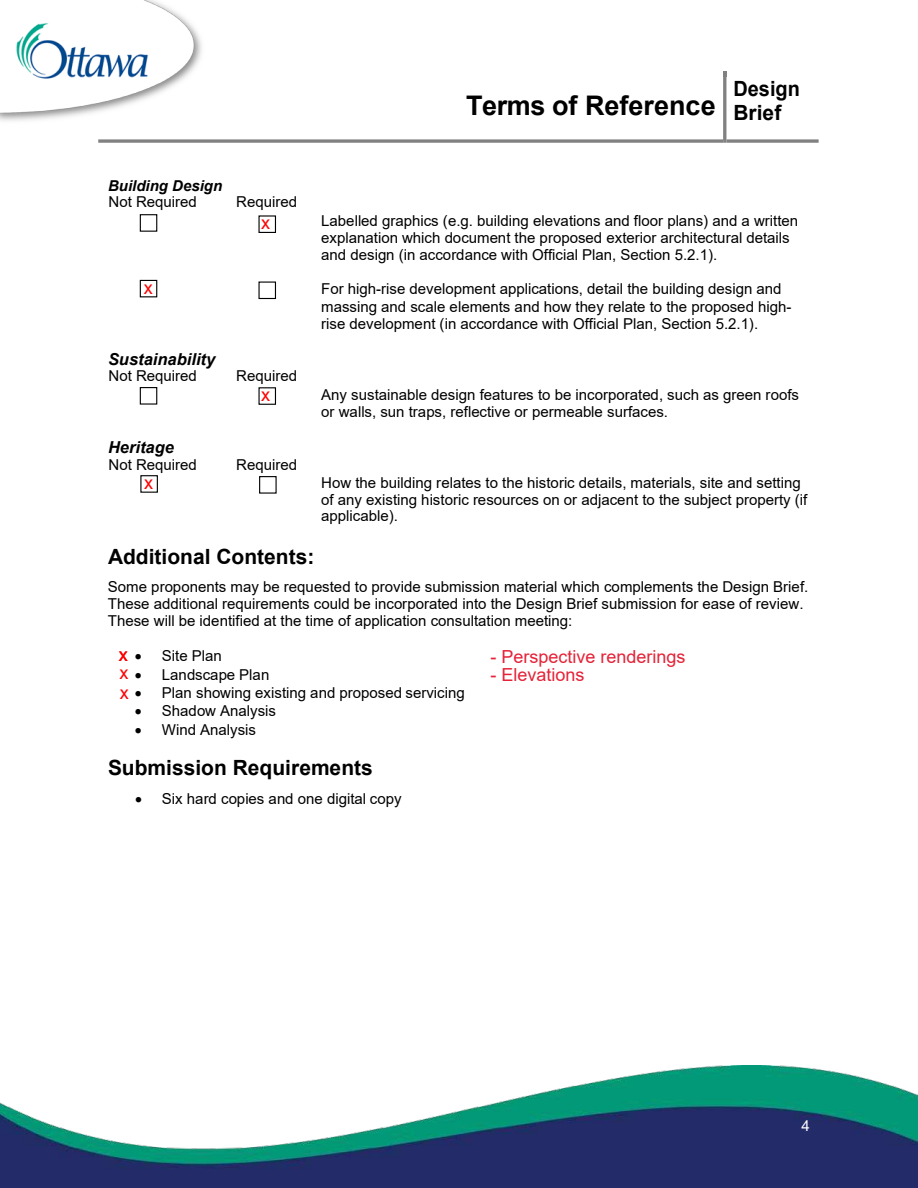
<style>
.page{position:relative;width:918px;height:1188px;background:#fff}
.page>*{position:absolute;margin:0;border:0;box-sizing:border-box;transform-origin:0 0}
.t1{font:700 27px "Arial";color:#000}
.t2{font:700 21px "Arial";color:#000}
.t3{font:700 21px "Arial";color:#000;scale:.95 1}
.t4{font:18px "Arial";color:#e52237}
.t5{font:18px/17.2px "Arial";color:#f00}
.t6{font:italic 700 16.5px "Arial";color:#000}
.t7{font:15px/17.2px "Arial";color:#000}
.t8{font:italic 700 15px "Arial";color:#000}
.t9{font:15px "Arial";color:#fff}
</style>
<div class="page">
<svg style="left:723px;top:71px;width:4px;height:6px"></svg>
<svg style="left:98px;top:139px;width:625px;height:4px;background:#959595"></svg>
<hr style="left:723px;top:77px;width:3px;height:66px;background:#818181">
<svg style="left:726px;top:139px;width:93px;height:4px"></svg>
<img style="left:0;top:0;width:202px;height:121px">
<img style="left:0;top:1065px;width:918px;height:123px">
<div style="left:258px;top:215px;width:18px;height:18px;border:1px solid #000"></div>
<div style="left:258px;top:387px;width:18px;height:18px;border:1px solid #000"></div>
<div style="left:259px;top:476px;width:18px;height:18px;border:1px solid #000"></div>
<div style="left:258px;top:282px;width:18px;height:17px;border:1px solid #000"></div>
<div style="left:140px;top:475px;width:18px;height:18px;border:1px solid #000"></div>
<div style="left:140px;top:387px;width:17px;height:18px;border:1px solid #000"></div>
<div style="left:140px;top:280px;width:17px;height:17px;border:1px solid #000"></div>
<div style="left:140px;top:214px;width:17px;height:18px;border:1px solid #000"></div>
<p class="t8" style="left:108px;top:180px;width:116px">Building Design</p>
<p class="t7" style="left:109px;top:194px;width:90px">Not Required</p>
<p class="t7" style="left:236px;top:194px;width:62px">Required</p>
<p class="t5" style="left:144px;top:279px;width:10px">x</p>
<p class="t5" style="left:261px;top:214px;width:10px">x</p>
<p class="t6" style="left:108px;top:353px;width:109px">Sustainability</p>
<p class="t7" style="left:109px;top:369px;width:90px">Not Required</p>
<p class="t7" style="left:236px;top:369px;width:62px">Required</p>
<p class="t5" style="left:261px;top:386px;width:10px">x</p>
<p class="t6" style="left:108px;top:441px;width:67px">Heritage</p>
<p class="t7" style="left:109px;top:457px;width:90px">Not Required</p>
<p class="t7" style="left:236px;top:457px;width:62px">Required</p>
<p class="t5" style="left:144px;top:474px;width:10px">x</p>
<h2 class="t3" style="left:734px;top:81px;width:71px">Design</h2>
<h1 class="t1" style="left:466px;top:95px;width:317px">Terms of Reference <sub>Brief</sub></h1>
<p class="t7" style="left:321px;top:213px;width:479px">Labelled graphics (e.g. building elevations and floor plans) and a written explanation which document the proposed exterior architectural details and design (in accordance with Official Plan, Section 5.2.1).</p>
<p class="t7" style="left:321px;top:282px;width:472px">For high-rise development applications, detail the building design and massing and scale elements and how they relate to the proposed high&shy;rise development (in accordance with Official Plan, Section 5.2.1).</p>
<p class="t7" style="left:321px;top:387px;width:479px">Any sustainable design features to be incorporated, such as green roofs or walls, sun traps, reflective or permeable surfaces.</p>
<p class="t7" style="left:321px;top:476px;width:488px">How the building relates to the historic details, materials, site and setting of any existing historic resources on or adjacent to the subject property (if</p>
<p class="t7" style="left:321px;top:509px;width:78px">applicable).</p>
<h2 class="t2" style="left:108px;top:549px;width:208px">Additional Contents:</h2>
<p class="t7" style="left:108px;top:579px;width:702px">Some proponents may be requested to provide submission material which complements the Design Brief.<br>These additional requirements could be incorporated into the Design Brief submission for ease of review.<br>These will be identified at the time of application consultation meeting:</p>
<p class="t7" style="left:135px;top:649px;width:88px">• Site Plan</p>
<p class="t7" style="left:135px;top:667px;width:136px">• Landscape Plan</p>
<p class="t7" style="left:135px;top:685px;width:332px">• Plan showing existing and proposed servicing</p>
<p class="t7" style="left:135px;top:704px;width:143px">• Shadow Analysis</p>
<p class="t7" style="left:135px;top:722px;width:123px">• Wind Analysis</p>
<h2 class="t2" style="left:108px;top:760px;width:266px">Submission Requirements</h2>
<p class="t7" style="left:135px;top:791px;width:268px">• Six hard copies and one digital copy</p>
<p class="t5" style="left:119px;top:646px;width:11px">x x</p>
<p class="t4" style="left:490px;top:650px;width:197px">- Perspective renderings</p>
<p class="t4" style="left:490px;top:668px;width:96px">- Elevations</p>
<p class="t5" style="left:120px;top:684px;width:10px">x</p>
<p class="t9" style="left:802px;top:1120px;width:10px">4</p>
</div>
